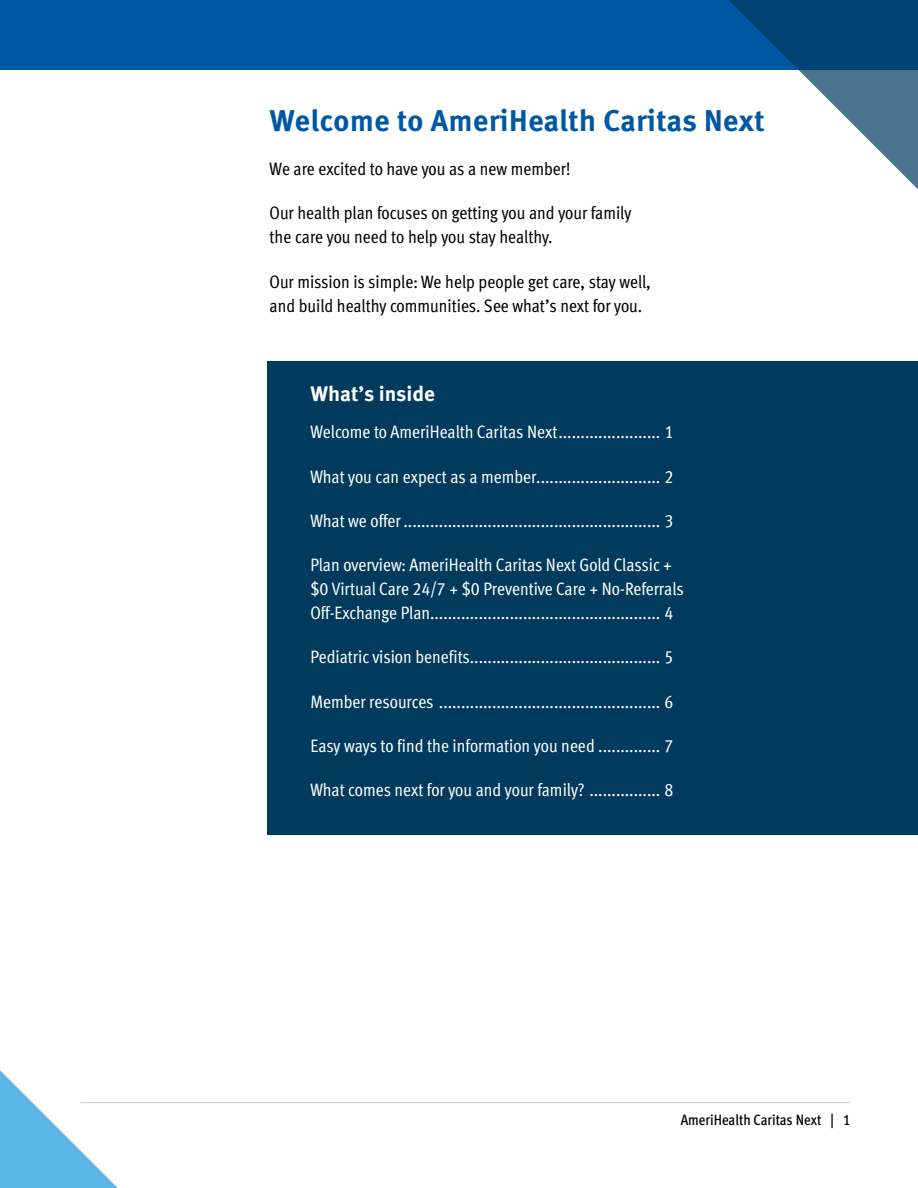
<style>
.page{position:relative;width:918px;height:1188px;background:#fff}
.page>*{position:absolute;margin:0;border:0;box-sizing:border-box;transform-origin:0 0}
.Headline{font:700 30px "Meta Correspondence Pro";color:#0058a4}
.Topic_Header{font:700 21px "Meta Pro";color:#fff}
.TOC_Text_level_1{font:condensed 18px/24px "Meta Pro";color:#fff}
.Body_Copy{font:condensed 18px/24px "Meta Pro";color:#000}
.t1{font:500 condensed 15px "Meta Pro";color:#000}
</style>
<div class="page">
<div style="left:0;top:0;width:918px;height:70px;background:#0058a4"></div>
<svg style="left:0;top:1070px;width:118px;height:118px"></svg>
<svg style="left:729px;top:0;width:189px;height:190px"></svg>
<div style="left:268px;top:362px;width:650px;height:473px;background:#003a5d"></div>
<hr style="left:81px;top:1102px;width:769px;height:1px;background:#d1d3d4">
<h1 class="Headline" style="left:270px;top:97px;width:497px">Welcome to AmeriHealth Caritas Next</h1>
<p class="Body_Copy" style="left:270px;top:156px;width:302px">We are excited to have you as a new member!</p>
<p class="Body_Copy" style="left:270px;top:200px;width:363px">Our health plan focuses on getting you and your family the care you need to help you stay healthy.</p>
<p class="Body_Copy" style="left:270px;top:268px;width:383px">Our mission is simple: We help people get care, stay well, and build healthy communities. See what’s next for you.</p>
<h1 class="Topic_Header" style="left:310px;top:377px;width:126px">What’s inside</h1>
<p class="TOC_Text_level_1" style="left:310px;top:419px;width:364px">Welcome to AmeriHealth Caritas Next....................... 1</p>
<p class="TOC_Text_level_1" style="left:310px;top:463px;width:364px">What you can expect as a member............................ 2</p>
<p class="TOC_Text_level_1" style="left:310px;top:507px;width:364px">What we offer.......................................................... 3</p>
<p class="TOC_Text_level_1" style="left:310px;top:552px;width:375px">Plan overview: AmeriHealth Caritas Next Gold Classic + $0 Virtual Care 24/7 + $0 Preventive Care + No-Referrals<br>Off-Exchange Plan.................................................... 4</p>
<p class="TOC_Text_level_1" style="left:310px;top:644px;width:364px">Pediatric vision benefits........................................... 5</p>
<p class="TOC_Text_level_1" style="left:310px;top:688px;width:364px">Member resources .................................................. 6</p>
<p class="TOC_Text_level_1" style="left:310px;top:732px;width:364px">Easy ways to find the information you need .............. 7</p>
<p class="TOC_Text_level_1" style="left:310px;top:777px;width:364px">What comes next for you and your family? ................ 8</p>
<p class="t1" style="left:681px;top:1109px;width:171px">AmeriHealth Caritas Next | 1</p>
</div>
